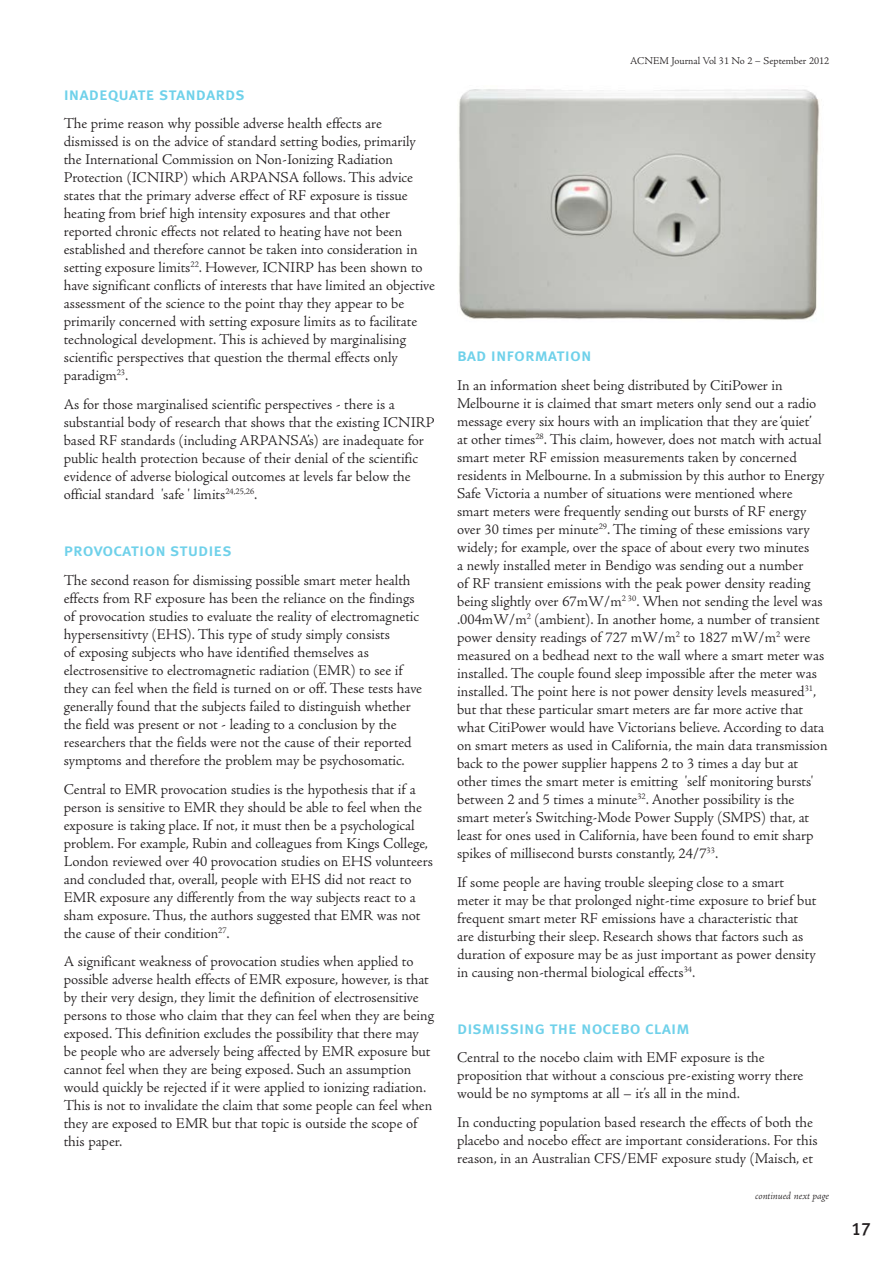
<style>
.page{position:relative;width:893px;height:1263px;background:#fff}
.page>*{position:absolute;margin:0;border:0;box-sizing:border-box;transform-origin:0 0}
.References{font:18px "Meta Plus Medium Caps";color:#6fd1ea}
.Sub_Head{font:18px "Meta Plus Medium Caps";color:#231f20}
.References-2{font:300 15px/18px "Adobe Jenson Pro";letter-spacing:-.005em;color:#231f20}
.Body_Copy{font:300 10.5px "Adobe Jenson Pro";color:#231f20}
.Continued_Next_Page{font:italic 300 10.5px "Adobe Jenson Pro";letter-spacing:-.005em;color:#231f20}
</style>
<div class="page">
<img style="left:459px;top:89px;width:361px;height:231px">
<p class="References" style="left:64px;top:83px;width:182px">inadequate standards</p>
<p class="References-2" style="left:64px;top:115px;width:373px">The prime reason why possible adverse health effects are dismissed is on the advice of standard setting bodies, primarily the International Commission on Non-Ionizing Radiation Protection (ICNIRP) which ARPANSA follows. This advice states that the primary adverse effect of RF exposure is tissue heating from brief high intensity exposures and that other reported chronic effects not related to heating have not been established and therefore cannot be taken into consideration in setting exposure limits<sup>22</sup>. However, ICNIRP has been shown to have significant conflicts of interests that have limited an objective assessment of the science to the point thay they appear to be primarily concerned with setting exposure limits as to facilitate technological development. This is achieved by marginalising scientific perspectives that question the thermal effects only paradigm<sup>23</sup>.</p>
<p class="References-2" style="left:64px;top:395px;width:372px">As for those marginalised scientific perspectives - there is a substantial body of research that shows that the existing ICNIRP based RF standards (including ARPANSA’s) are inadequate for public health protection because of their denial of the scientific evidence of adverse biological outcomes at levels far below the official standard 'safe ' limits<sup>24,25,26</sup>.</p>
<p class="References" style="left:64px;top:539px;width:170px">provocation studies</p>
<p class="References-2" style="left:64px;top:571px;width:360px">The second reason for dismissing possible smart meter health effects from RF exposure has been the reliance on the findings of provocation studies to evaluate the reality of electromagnetic hypersensitivty (EHS). This type of study simply consists<br>of exposing subjects who have identified themselves as electrosensitive to electromagnetic radiation (EMR) to see if they can feel when the field is turned on or off. These tests have generally found that the subjects failed to distinguish whether the field was present or not - leading to a conclusion by the researchers that the fields were not the cause of their reported symptoms and therefore the problem may be psychosomatic.</p>
<p class="References-2" style="left:64px;top:780px;width:371px">Central to EMR provocation studies is the hypothesis that if a person is sensitive to EMR they should be able to feel when the exposure is taking place. If not, it must then be a psychological problem. For example, Rubin and colleagues from Kings College, London reviewed over 40 provocation studies on EHS volunteers and concluded that, overall, people with EHS did not react to EMR exposure any differently from the way subjects react to a sham exposure. Thus, the authors suggested that EMR was not the cause of their condition<sup>27</sup>.</p>
<p class="References-2" style="left:64px;top:953px;width:372px">A significant weakness of provocation studies when applied to possible adverse health effects of EMR exposure, however, is that by their very design, they limit the definition of electrosensitive persons to those who claim that they can feel when they are being exposed. This definition excludes the possibility that there may be people who are adversely being affected by EMR exposure but cannot feel when they are being exposed. Such an assumption would quickly be rejected if it were applied to ionizing radiation.<br>This is not to invalidate the claim that some people can feel when they are exposed to EMR but that topic is outside the scope of this paper.</p>
<p class="Body_Copy" style="left:630px;top:55px;width:200px">ACNEM Journal Vol 31 No 2 – September 2012</p>
<p class="References" style="left:457px;top:344px;width:136px">bad information</p>
<p class="References-2" style="left:457px;top:376px;width:372px">In an information sheet being distributed by CitiPower in Melbourne it is claimed that smart meters only send out a radio message every six hours with an implication that they are ‘quiet’<br>at other times<sup>28</sup>. This claim, however, does not match with actual smart meter RF emission measurements taken by concerned residents in Melbourne. In a submission by this author to Energy Safe Victoria a number of situations were mentioned where smart meters were frequently sending out bursts of RF energy over 30 times per minute<sup>29</sup>. The timing of these emissions vary widely; for example, over the space of about every two minutes<br>a newly installed meter in Bendigo was sending out a number<br>of RF transient emissions with the peak power density reading being slightly over 67mW/m<sup>2</sup> <sup>30</sup>. When not sending the level was .004mW/m<sup>2</sup> (ambient). In another home, a number of transient power density readings of 727 mW/m<sup>2</sup> to 1827 mW/m<sup>2</sup> were measured on a bedhead next to the wall where a smart meter was installed. The couple found sleep impossible after the meter was installed. The point here is not power density levels measured<sup>31</sup>, but that these particular smart meters are far more active that what CitiPower would have Victorians believe. According to data on smart meters as used in California, the main data transmission back to the power supplier happens 2 to 3 times a day but at other times the smart meter is emitting 'self monitoring bursts' between 2 and 5 times a minute<sup>32</sup>. Another possibility is the smart meter’s Switching-Mode Power Supply (SMPS) that, at least for ones used in California, have been found to emit sharp spikes of millisecond bursts constantly, 24/7<sup>33</sup>.</p>
<p class="References-2" style="left:457px;top:873px;width:361px">If some people are having trouble sleeping close to a smart meter it may be that prolonged night-time exposure to brief but frequent smart meter RF emissions have a characteristic that are disturbing their sleep. Research shows that factors such as duration of exposure may be as just important as power density in causing non-thermal biological effects<sup>34</sup>.</p>
<p class="References" style="left:457px;top:1017px;width:234px">dismissing the nocebo claim</p>
<p class="References-2" style="left:457px;top:1049px;width:348px">Central to the nocebo claim with EMF exposure is the proposition that without a conscious pre-existing worry there would be no symptoms at all – it’s all in the mind.</p>
<p class="References-2" style="left:457px;top:1113px;width:362px">In conducting population based research the effects of both the placebo and nocebo effect are important considerations. For this reason, in an Australian CFS/EMF exposure study (Maisch, et</p>
<p class="Continued_Next_Page" style="left:755px;top:1190px;width:75px">continued next page</p>
<p class="Sub_Head" style="left:851px;top:1218px;width:21px">17</p>
</div>
